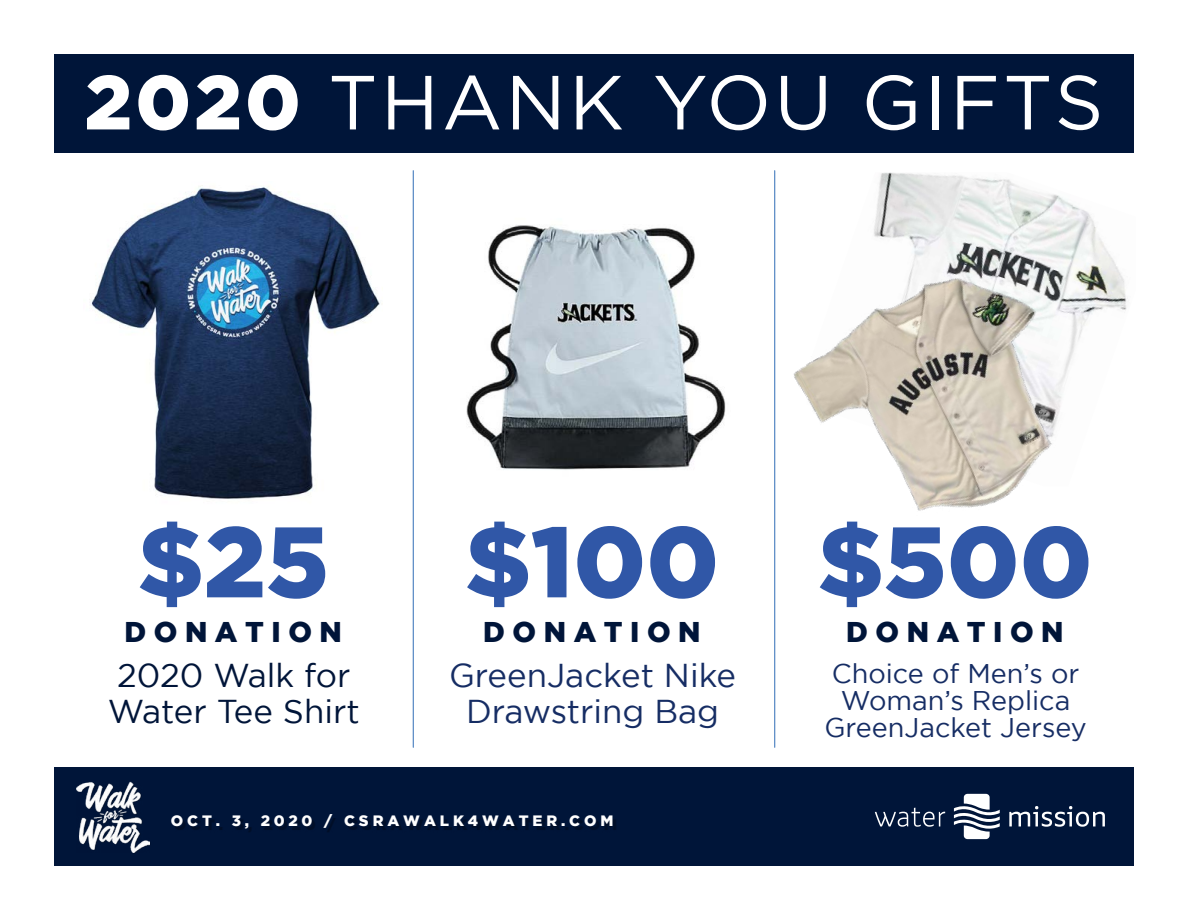
<style>
.page{position:relative;width:1188px;height:918px;background:#fff}
.page>*{position:absolute;margin:0;border:0;box-sizing:border-box;transform-origin:0 0}
.t1{font:900 99.9px "Gotham";color:#3057a7}
.t2{font:76.5px "Gotham";letter-spacing:.04em;color:#fff}
.t3{font:33px/36px "Gotham";color:#162d64;text-align:center}
.t4{font:33px/36px "Gotham";color:#001539}
.t5{font:900 28.5px "Gotham";letter-spacing:.265em;color:#001539}
.t6{font:27px/27px "Gotham";color:#162d64;text-align:center}
.t7{font:900 15px "Gotham";letter-spacing:.265em;color:#fff}
.s1{font-weight:900}
</style>
<div class="page">
<hr style="left:413px;top:171px;width:1px;height:576px;background:#306db6">
<hr style="left:774px;top:171px;width:1px;height:576px;background:#306db6">
<div style="left:54px;top:767px;width:1080px;height:99px;background:#001539"></div>
<div style="left:54px;top:54px;width:1080px;height:98px;background:#001539"></div>
<svg style="left:875px;top:794px;width:230px;height:45px"></svg>
<img style="left:77px;top:781px;width:73px;height:72px">
<div style="left:175px;top:818px;width:442px;height:15px;background:#000;opacity:.3"></div>
<img style="left:89px;top:185px;width:291px;height:314px">
<img style="left:466px;top:225px;width:260px;height:245px">
<img style="left:874px;top:172px;width:254px;height:138px">
<img style="left:794px;top:228px;width:319px;height:283px">
<h2 class="t2" style="left:84px;top:60px;width:1021px"><span class="s1">2020</span> THANK YOU GIFTS</h2>
<h1 class="t1" style="left:137px;top:504px;width:193px">$25</h1>
<h1 class="t1" style="left:465px;top:504px;width:629px">$100 $500</h1>
<p class="t5" style="left:125px;top:616px;width:219px">DONATION</p>
<p class="t5" style="left:483px;top:616px;width:219px">DONATION</p>
<p class="t5" style="left:846px;top:616px;width:219px">DONATION</p>
<p class="t4" style="left:108px;top:657px;width:253px">2020 Walk for<br>Water Tee Shirt</p>
<p class="t3" style="left:449px;top:657px;width:289px">GreenJacket Nike<br>Drawstring Bag</p>
<p class="t6" style="left:824px;top:660px;width:264px">Choice of Men’s or<br>Woman’s Replica<br>GreenJacket Jersey</p>
<p class="t7" style="left:171px;top:812px;width:444px">OCT. 3, 2020 / CSRAWALK4WATER.COM</p>
</div>
